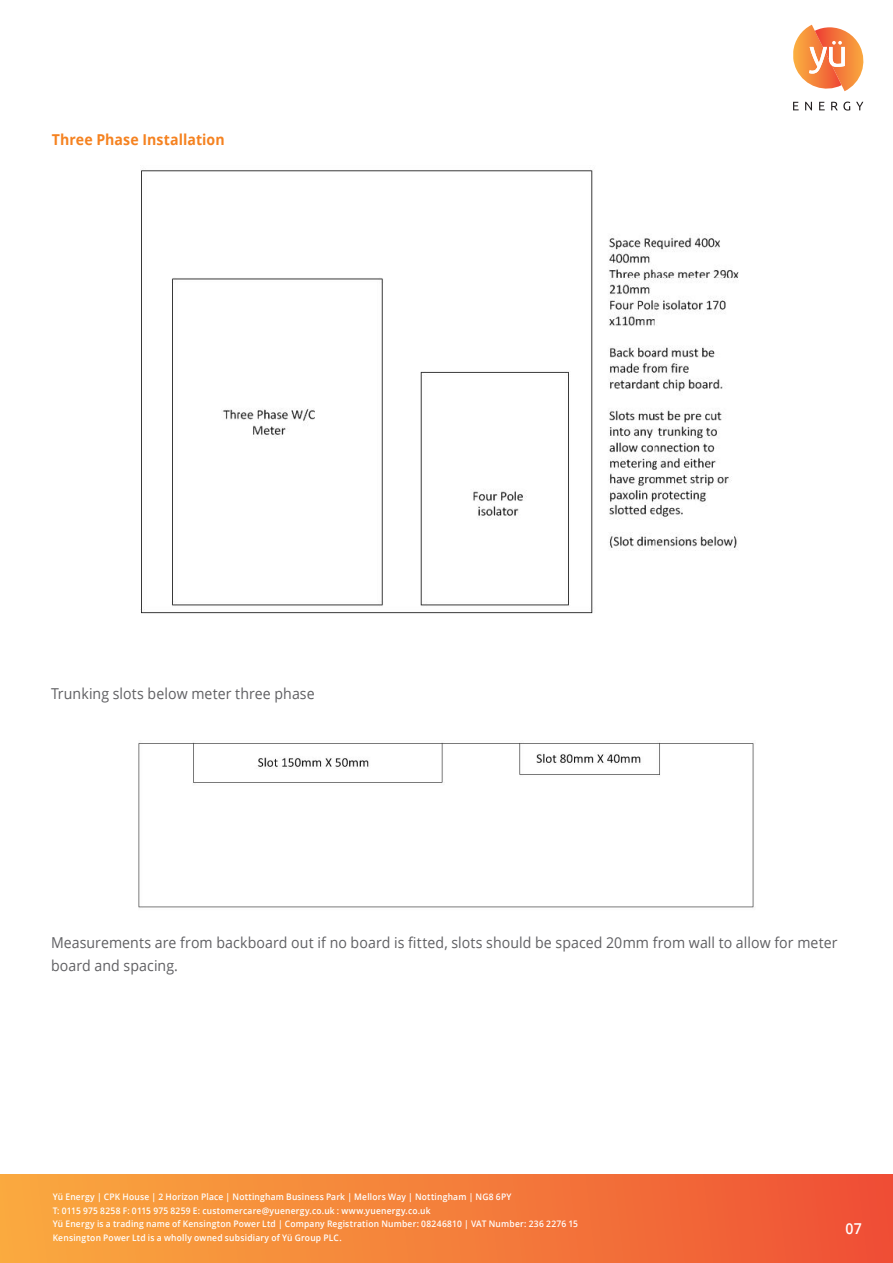
<style>
.page{position:relative;width:893px;height:1263px;background:#fff}
.page>*{position:absolute;margin:0;border:0;box-sizing:border-box;transform-origin:0 0}
.t1{font:15px/22.5px "Open Sans";letter-spacing:.005em;color:#5f5f62;scale:.94 1}
.t2{font:700 15px "Open Sans";letter-spacing:.005em;color:#f58220;scale:.94 1}
.Paragraph_Style_1{font:600 15px "Open Sans";color:#fff;scale:.94 1}
.t3{font:600 9px "Open Sans";letter-spacing:.025em;color:#fff;scale:.94 1}
</style>
<div class="page">
<div style="left:0;top:1174px;width:893px;height:89px;background:linear-gradient(to right,#faab3f,#ef5036)"></div>
<svg style="left:793px;top:25px;width:71px;height:67px"></svg>
<svg style="left:793px;top:102px;width:6px;height:8px"></svg>
<svg style="left:805px;top:102px;width:7px;height:8px"></svg>
<svg style="left:819px;top:102px;width:6px;height:8px"></svg>
<svg style="left:831px;top:102px;width:19px;height:9px"></svg>
<svg style="left:856px;top:102px;width:7px;height:8px"></svg>
<img style="left:140px;top:170px;width:599px;height:444px">
<img style="left:138px;top:742px;width:616px;height:166px">
<p class="t2" style="left:52px;top:129px;width:186px">Three Phase Installation</p>
<p class="t1" style="left:51px;top:682px;width:282px">Trunking slots below meter three phase</p>
<p class="t1" style="left:51px;top:931px;width:838px">Measurements are from backboard out if no board is fitted, slots should be spaced 20mm from wall to allow for meter board and spacing.</p>
<p class="t3" style="left:53px;top:1191px;width:489px">Yü Energy | CPK House | 2 Horizon Place | Nottingham Business Park | Mellors Way | Nottingham | NG8 6PY</p>
<p class="t3" style="left:53px;top:1204px;width:404px">T: 0115 975 8258 F: 0115 975 8259 E: customercare@yuenergy.co.uk : www.yuenergy.co.uk</p>
<p class="t3" style="left:53px;top:1218px;width:560px">Yü Energy is a trading name of Kensington Power Ltd | Company Registration Number: 08246810 | VAT Number: 236 2276 15</p>
<p class="t3" style="left:53px;top:1231px;width:309px">Kensington Power Ltd is a wholly owned subsidiary of Yü Group PLC.</p>
<p class="Paragraph_Style_1" style="left:845px;top:1218px;width:19px">07</p>
</div>
